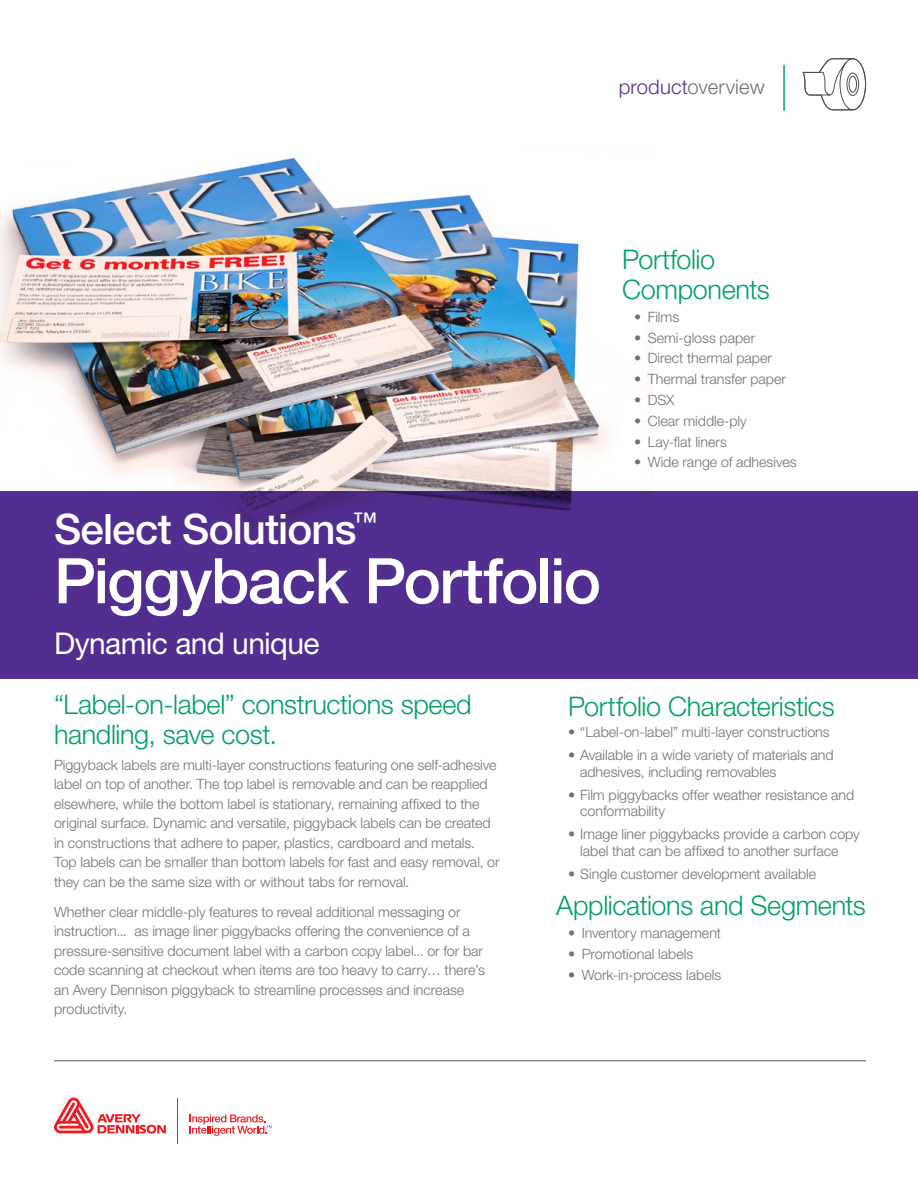
<style>
.page{position:relative;width:918px;height:1188px;background:#fff}
.page>*{position:absolute;margin:0;border:0;box-sizing:border-box;transform-origin:0 0}
.t1{font:500 63px "Helvetica Neue LT Std";letter-spacing:-.025em;color:#fff}
.t2{font:500 42px "Helvetica Neue LT Std";letter-spacing:-.02em;color:#fff}
.t3{font:30px "Helvetica Neue LT Std";letter-spacing:-.02em;color:#fff}
.t4{font:300 27px/30px "Helvetica Neue LT Std";letter-spacing:-.015em;color:#00a160}
.t5{font:300 20.25px "Helvetica Neue LT Std";letter-spacing:.005em;color:#717073}
.t6{font:300 14.25px/19.5px "Helvetica Neue LT Std";color:#717073}
.s1{color:#522e91}
</style>
<div class="page">
<img style="left:0;top:158px;width:609px;height:333px">
<hr style="left:783px;top:65px;width:2px;height:46px;background:#00a160">
<hr style="left:178px;top:1098px;width:1px;height:45px;background:#ed1d24">
<svg style="left:190px;top:1114px;width:82px;height:22px"></svg>
<svg style="left:54px;top:1098px;width:112px;height:36px"></svg>
<hr style="left:54px;top:1060px;width:812px;height:1px;background:#58595b">
<div style="left:0;top:491px;width:918px;height:188px;background:#522e91"></div>
<svg style="left:802px;top:58px;width:64px;height:52px"></svg>
<h3 class="t5" style="left:619px;top:74px;width:147px"><span class="s1">product</span>overview</h3>
<h3 class="t4" style="left:622px;top:244px;width:149px">Portfolio<br>Components</h3>
<p class="t6" style="left:634px;top:307px;width:46px">• Films</p>
<p class="t6" style="left:634px;top:327px;width:122px">• Semi-gloss paper</p>
<p class="t6" style="left:634px;top:348px;width:139px">• Direct thermal paper</p>
<p class="t6" style="left:634px;top:369px;width:153px">• Thermal transfer paper</p>
<p class="t6" style="left:634px;top:390px;width:42px">• DSX</p>
<p class="t6" style="left:634px;top:411px;width:114px">• Clear middle-ply</p>
<p class="t6" style="left:634px;top:432px;width:94px">• Lay-flat liners</p>
<p class="t6" style="left:634px;top:452px;width:164px">• Wide range of adhesives</p>
<h2 class="t2" style="left:54px;top:504px;width:325px">Select Solutions<sup>™</sup></h2>
<h1 class="t1" style="left:54px;top:543px;width:549px">Piggyback Portfolio</h1>
<h3 class="t3" style="left:54px;top:625px;width:267px">Dynamic and unique</h3>
<h3 class="t4" style="left:54px;top:689px;width:419px">“Label-on-label” constructions speed handling, save cost.</h3>
<p class="t6" style="left:54px;top:755px;width:447px">Piggyback labels are multi-layer constructions featuring one self-adhesive label on top of another. The top label is removable and can be reapplied elsewhere, while the bottom label is stationary, remaining affixed to the original surface. Dynamic and versatile, piggyback labels can be created in constructions that adhere to paper, plastics, cardboard and metals.<br>Top labels can be smaller than bottom labels for fast and easy removal, or they can be the same size with or without tabs for removal.</p>
<p class="t6" style="left:54px;top:902px;width:432px">Whether clear middle-ply features to reveal additional messaging or instruction... as image liner piggybacks offering the convenience of a pressure-sensitive document label with a carbon copy label... or for bar code scanning at checkout when items are too heavy to carry… there’s an Avery Dennison piggyback to streamline processes and increase productivity.</p>
<h3 class="t4" style="left:568px;top:691px;width:268px">Portfolio Characteristics</h3>
<p class="t6" style="left:568px;top:722px;width:263px">• “Label-on-label” multi-layer constructions</p>
<p class="t6" style="left:580px;top:747px;width:255px;line-height:16.5px;text-indent:-12px">• Available in a wide variety of materials and adhesives, including removables</p>
<p class="t6" style="left:580px;top:786px;width:276px;line-height:16.5px;text-indent:-12px">• Film piggybacks offer weather resistance and conformability</p>
<p class="t6" style="left:580px;top:826px;width:281px;line-height:16.5px;text-indent:-12px">• Image liner piggybacks provide a carbon copy label that can be affixed to another surface</p>
<p class="t6" style="left:568px;top:864px;width:250px">• Single customer development available</p>
<h3 class="t4" style="left:556px;top:890px;width:311px">Applications and Segments</h3>
<p class="t6" style="left:568px;top:923px;width:154px">• Inventory management</p>
<p class="t6" style="left:568px;top:944px;width:127px">• Promotional labels</p>
<p class="t6" style="left:568px;top:965px;width:155px">• Work-in-process labels</p>
</div>
